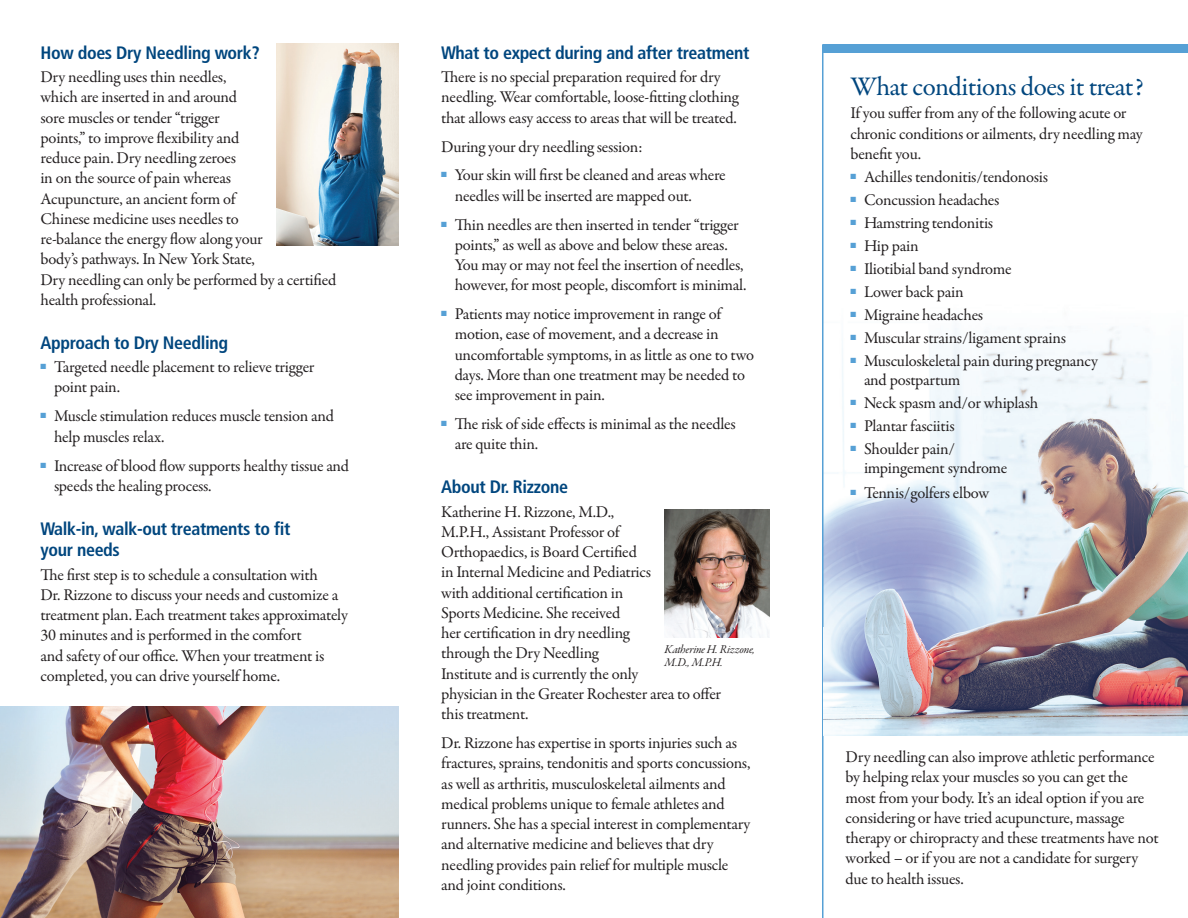
<style>
.page{position:relative;width:1188px;height:918px;background:#fff}
.page>*{position:absolute;margin:0;border:0;box-sizing:border-box;transform-origin:0 0}
.t1{font:27px "Garamond Premr Pro";letter-spacing:-.02em;color:#00467e}
.t2{font:700 condensed 18px/21.6px "Frutiger LT Pro";letter-spacing:-.02em;color:#00467e}
.t3{font:16.5px/20.2px "Garamond Premr Pro";letter-spacing:-.015em;color:#231f20}
.t4{font:12px "Garamond Premr Pro It Subh";letter-spacing:-.015em;color:#231f20}
.t5{font:7.5px "Zapf Dingbats ITC";color:#56a0d5}
</style>
<div class="page">
<img style="left:824px;top:327px;width:364px;height:408px">
<div style="left:824px;top:44px;width:364px;height:8px;background:#56a0d5"></div>
<hr style="left:822px;top:44px;width:2px;height:874px;background:#56a0d5">
<img style="left:276px;top:44px;width:122px;height:202px">
<img style="left:0;top:706px;width:398px;height:212px">
<img style="left:665px;top:509px;width:105px;height:129px">
<h4 class="t2" style="left:40px;top:41px;width:221px">How does Dry Needling work?</h4>
<p class="t3" style="left:40px;top:67px;width:224px">Dry needling uses thin needles, which are inserted in and around sore muscles or tender “trigger points,” to improve ˛exibility and reduce pain. Dry needling zeroes<br>in on the source of pain whereas<br>Acupuncture, an ancient form of<br>Chinese medicine uses needles to re-balance the energy ˛ow along your</p>
<p class="t3" style="left:40px;top:249px;width:297px">body’s pathways. In New York State,<br>Dry needling can only be performed by a certiÿed health professional.</p>
<h4 class="t2" style="left:40px;top:332px;width:189px">Approach to Dry Needling</h4>
<p class="t5" style="left:41px;top:363px;width:7px">■</p>
<p class="t3" style="left:54px;top:357px;width:262px">Targeted needle placement to relieve trigger point pain.</p>
<p class="t5" style="left:41px;top:412px;width:7px">■</p>
<p class="t3" style="left:54px;top:406px;width:282px">Muscle stimulation reduces muscle tension and help muscles relax.</p>
<p class="t5" style="left:41px;top:461px;width:7px">■</p>
<p class="t3" style="left:54px;top:456px;width:297px">Increase of blood ˛ow supports healthy tissue and speeds the healing process.</p>
<h4 class="t2" style="left:40px;top:518px;width:251px">Walk-in, walk-out treatments to fit your needs</h4>
<p class="t3" style="left:40px;top:565px;width:309px">˜e ÿrst step is to schedule a consultation with<br>Dr. Rizzone to discuss your needs and customize a treatment plan. Each treatment takes approximately 30 minutes and is performed in the comfort<br>and safety of our o˙ce. When your treatment is completed, you can drive yourself home.</p>
<h4 class="t2" style="left:441px;top:41px;width:310px">What to expect during and after treatment</h4>
<p class="t3" style="left:441px;top:67px;width:299px">˜ere is no special preparation required for dry needling. Wear comfortable, loose-ÿtting clothing that allows easy access to areas that will be treated.</p>
<p class="t3" style="left:441px;top:137px;width:203px">During your dry needling session:</p>
<p class="t3" style="left:455px;top:166px;width:273px;text-indent:-13px"><sup>■</sup> Your skin will ÿrst be cleaned and areas where needles will be inserted are mapped out.</p>
<p class="t3" style="left:455px;top:215px;width:293px;text-indent:-13px"><sup>■</sup> ˜in needles are then inserted in tender “trigger points,” as well as above and below these areas.<br>You may or may not feel the insertion of needles, however, for most people, discomfort is minimal.</p>
<p class="t3" style="left:455px;top:304px;width:301px;text-indent:-13px"><sup>■</sup> Patients may notice improvement in range of motion, ease of movement, and a decrease in uncomfortable symptoms, in as little as one to two days. More than one treatment may be needed to see improvement in pain.</p>
<p class="t5" style="left:441px;top:420px;width:7px">■</p>
<p class="t3" style="left:455px;top:414px;width:283px">˜e risk of side e°ects is minimal as the needles are quite thin.</p>
<h4 class="t2" style="left:441px;top:476px;width:128px">About Dr. Rizzone</h4>
<p class="t3" style="left:441px;top:502px;width:211px">Katherine H. Rizzone, M.D.,<br>M.P.H., Assistant Professor of<br>Orthopaedics, is Board Certiÿed in Internal Medicine and Pediatrics with additional certiÿcation in<br>Sports Medicine. She received<br>her certiÿcation in dry needling</p>
<p class="t4" style="left:665px;top:642px;width:92px">Katherine H. Rizzone,</p>
<p class="t3" style="left:441px;top:644px;width:159px">through the Dry Needling</p>
<p class="t4" style="left:665px;top:655px;width:60px">M.D., M.P.H.</p>
<p class="t3" style="left:441px;top:664px;width:282px">Institute and is currently the only<br>physician in the Greater Rochester area to o°er this treatment.</p>
<p class="t3" style="left:441px;top:733px;width:311px">Dr. Rizzone has expertise in sports injuries such as fractures, sprains, tendonitis and sports concussions, as well as arthritis, musculoskeletal ailments and medical problems unique to female athletes and runners. She has a special interest in complementary and alternative medicine and believes that dry needling provides pain relief for multiple muscle and joint conditions.</p>
<h2 class="t1" style="left:850px;top:70px;width:295px">What conditions does it treat?</h2>
<p class="t3" style="left:850px;top:103px;width:294px">If you su°er from any of the following acute or chronic conditions or ailments, dry needling may beneÿt you.</p>
<p class="t3" style="left:851px;top:167px;width:199px"><sup>■</sup> Achilles tendonitis/tendonosis</p>
<p class="t5" style="left:851px;top:196px;width:7px">■</p>
<p class="t3" style="left:864px;top:190px;width:137px">Concussion headaches</p>
<p class="t5" style="left:851px;top:219px;width:7px">■</p>
<p class="t3" style="left:864px;top:213px;width:131px">Hamstring tendonitis</p>
<p class="t5" style="left:851px;top:242px;width:7px">■</p>
<p class="t3" style="left:864px;top:236px;width:56px">Hip pain</p>
<p class="t5" style="left:851px;top:265px;width:7px">■</p>
<p class="t3" style="left:864px;top:259px;width:149px">Iliotibial band syndrome</p>
<p class="t3" style="left:851px;top:282px;width:115px"><sup>■</sup> Lower back pain</p>
<p class="t3" style="left:851px;top:305px;width:134px"><sup>■</sup> Migraine headaches</p>
<p class="t5" style="left:851px;top:334px;width:7px">■</p>
<p class="t3" style="left:864px;top:328px;width:203px">Muscular strains/ligament sprains</p>
<p class="t5" style="left:851px;top:357px;width:7px">■</p>
<p class="t3" style="left:864px;top:352px;width:236px;line-height:18.8px">Musculoskeletal pain during pregnancy and postpartum</p>
<p class="t5" style="left:851px;top:399px;width:7px">■</p>
<p class="t3" style="left:864px;top:393px;width:176px">Neck spasm and/or whiplash</p>
<p class="t3" style="left:851px;top:416px;width:106px"><sup>■</sup> Plantar fasciitis</p>
<p class="t3" style="left:864px;top:440px;width:145px;line-height:18.8px;text-indent:-13px"><sup>■</sup> Shoulder pain/ impingement syndrome</p>
<p class="t5" style="left:851px;top:489px;width:7px">■</p>
<p class="t3" style="left:864px;top:483px;width:127px">Tennis/golfers elbow</p>
<p class="t3" style="left:846px;top:747px;width:315px">Dry needling can also improve athletic performance by helping relax your muscles so you can get the most from your body. It’s an ideal option if you are considering or have tried acupuncture, massage therapy or chiropracty and these treatments have not worked – or if you are not a candidate for surgery due to health issues.</p>
</div>
